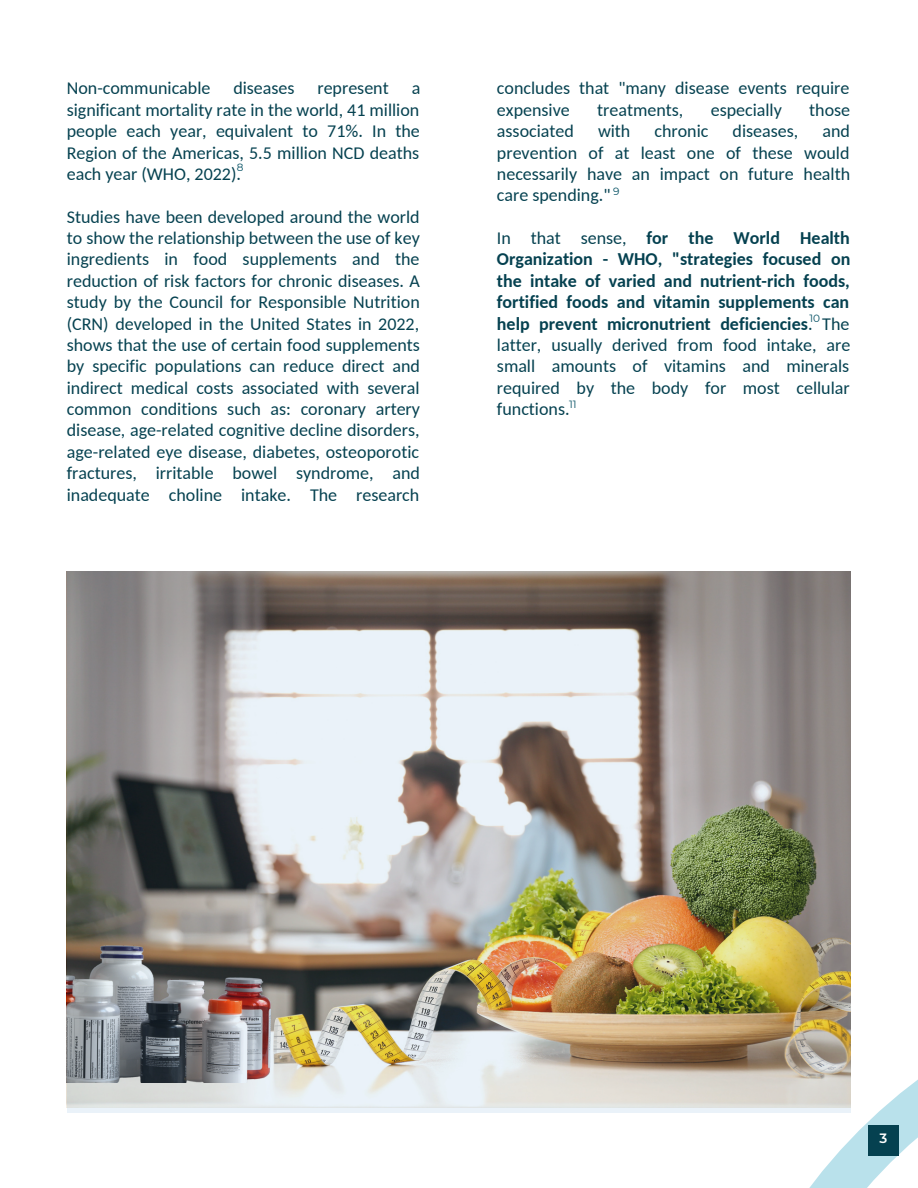
<style>
.page{position:relative;width:918px;height:1188px;background:#fff}
.page>*{position:absolute;margin:0;border:0;box-sizing:border-box;transform-origin:0 0}
.t1{font:18px/21.3px "Carlito";color:#054150;text-align:justify}
.t2{font:700 18px/21.3px "Carlito";color:#054150;text-align:justify}
.t3{font:600 13.5px "Montserrat";color:#fff}
.t4{font:10.5px "Montserrat";color:#034f62}
.s1{font-weight:400}
</style>
<div class="page">
<svg style="left:629px;top:1079px;width:289px;height:109px"></svg>
<img style="left:68px;top:572px;width:783px;height:540px">
<div style="left:868px;top:1125px;width:31px;height:30px;background:#054150"></div>
<p class="t1" style="left:67px;top:79px;width:145px">Non-communicable</p>
<p class="t1" style="left:233px;top:79px;width:63px">diseases</p>
<p class="t1" style="left:317px;top:79px;width:73px">represent</p>
<p class="t1" style="left:67px;top:79px;width:355px;text-indent:345px">a significant mortality rate in the world, 41 million people each year, equivalent to 71%. In the Region of the Americas, 5.5 million NCD deaths each year (WHO, 2022).</p>
<p class="t1" style="left:67px;top:208px;width:355px">Studies have been developed around the world to show the relationship between the use of key ingredients in food supplements and the reduction of risk factors for chronic diseases. A study by the Council for Responsible Nutrition (CRN) developed in the United States in 2022, shows that the use of certain food supplements by specific populations can reduce direct and indirect medical costs associated with several common conditions such as: coronary artery disease, age-related cognitive decline disorders, age-related eye disease, diabetes, osteoporotic fractures, irritable bowel syndrome, and inadequate choline intake. The research</p>
<p class="t4" style="left:237px;top:161px;width:8px">8</p>
<p class="t1" style="left:497px;top:79px;width:354px">concludes that "many disease events require expensive</p>
<p class="t1" style="left:597px;top:101px;width:88px">treatments,</p>
<p class="t1" style="left:711px;top:101px;width:73px">especially</p>
<p class="t1" style="left:809px;top:101px;width:42px">those</p>
<p class="t1" style="left:497px;top:122px;width:355px;text-indent:325px">and prevention of at least one of these would necessarily have an impact on future health care spending."</p>
<p class="t2" style="left:497px;top:229px;width:355px"><span class="s1">In that sense,</span> for the World Health Organization - WHO, "strategies focused on the intake of varied and nutrient-rich foods, fortified foods and vitamin supplements can help prevent micronutrient deficiencies<span class="s1">. The latter, usually derived from food intake, are small amounts of vitamins and minerals required by the body for most cellular functions.</span></p>
<p class="t1" style="left:497px;top:122px;width:78px">associated</p>
<p class="t1" style="left:598px;top:122px;width:34px">with</p>
<p class="t1" style="left:655px;top:122px;width:55px">chronic</p>
<p class="t1" style="left:733px;top:122px;width:67px">diseases,</p>
<p class="t4" style="left:613px;top:185px;width:8px">9</p>
<p class="t4" style="left:809px;top:312px;width:12px">10</p>
<p class="t4" style="left:569px;top:398px;width:9px">11</p>
<p class="t3" style="left:880px;top:1130px;width:9px">3</p>
</div>
